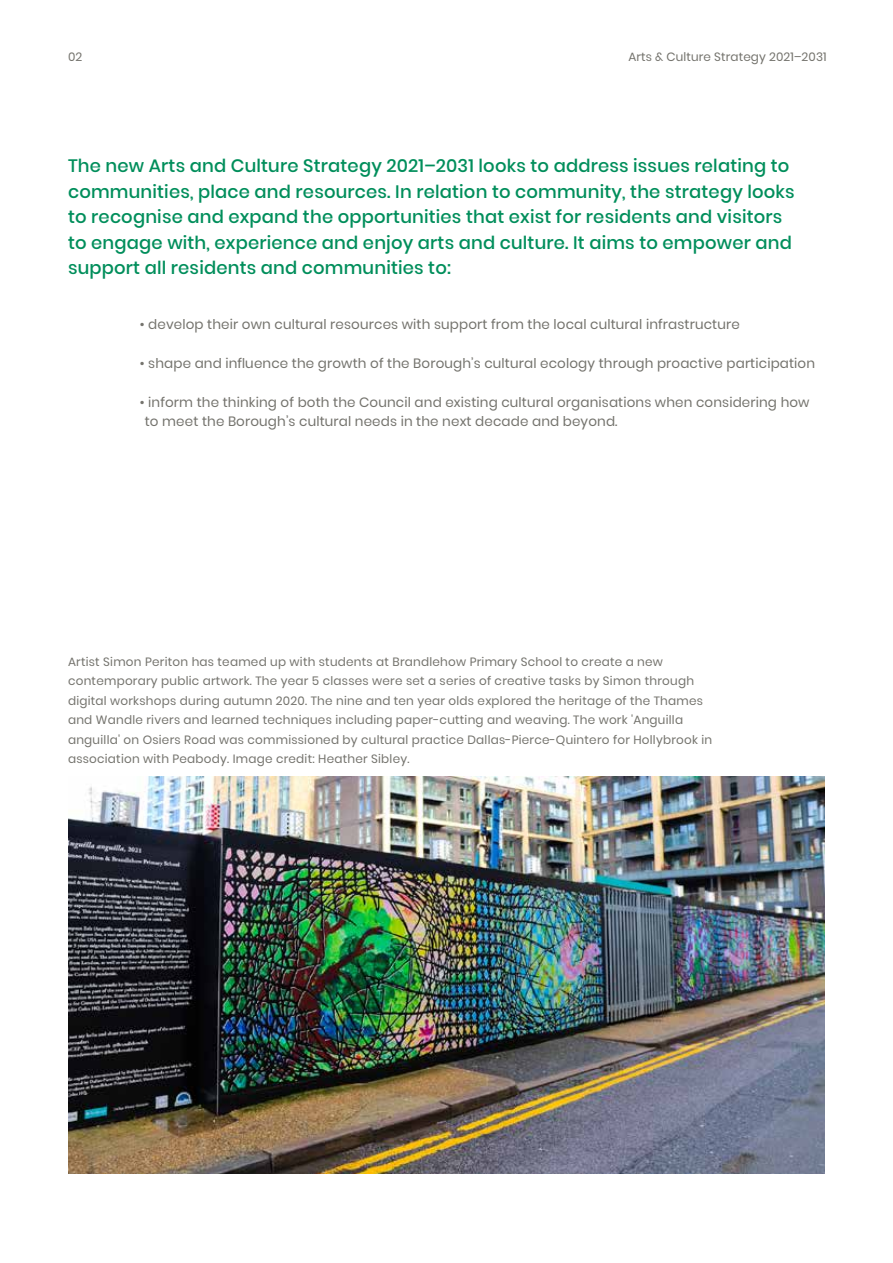
<style>
.page{position:relative;width:893px;height:1263px;background:#fff}
.page>*{position:absolute;margin:0;border:0;box-sizing:border-box;transform-origin:0 0}
.t1{font:500 18px/25.5px "Poppins";letter-spacing:.01em;color:#008e5b}
.t2{font:13.5px/19.5px "Poppins";letter-spacing:.01em;color:#74736d}
.t3{font:12px/19.5px "Poppins";letter-spacing:.02em;color:#74736d}
</style>
<div class="page">
<img style="left:68px;top:777px;width:757px;height:397px">
<p class="t3" style="left:68px;top:47px;width:16px">02</p>
<p class="t3" style="left:628px;top:47px;width:200px">Arts &amp; Culture Strategy 2021–2031</p>
<p class="t1" style="left:68px;top:153px;width:728px">The new Arts and Culture Strategy 2021–2031 looks to address issues relating to communities, place and resources. In relation to community, the strategy looks to recognise and expand the opportunities that exist for residents and visitors to engage with, experience and enjoy arts and culture. It aims to empower and support all residents and communities to:</p>
<p class="t2" style="left:140px;top:314px;width:601px">• develop their own cultural resources with support from the local cultural infrastructure</p>
<p class="t2" style="left:140px;top:353px;width:677px">• shape and influence the growth of the Borough’s cultural ecology through proactive participation</p>
<p class="t2" style="left:145px;top:392px;width:666px;text-indent:-5px">• inform the thinking of both the Council and existing cultural organisations when considering how to meet the Borough’s cultural needs in the next decade and beyond.</p>
<p class="t3" style="left:68px;top:652px;width:646px">Artist Simon Periton has teamed up with students at Brandlehow Primary School to create a new contemporary public artwork. The year 5 classes were set a series of creative tasks by Simon through digital workshops during autumn 2020. The nine and ten year olds explored the heritage of the Thames and Wandle rivers and learned techniques including paper-cutting and weaving. The work 'Anguilla anguilla' on Osiers Road was commissioned by cultural practice Dallas-Pierce-Quintero for Hollybrook in association with Peabody. Image credit: Heather Sibley.</p>
</div>
